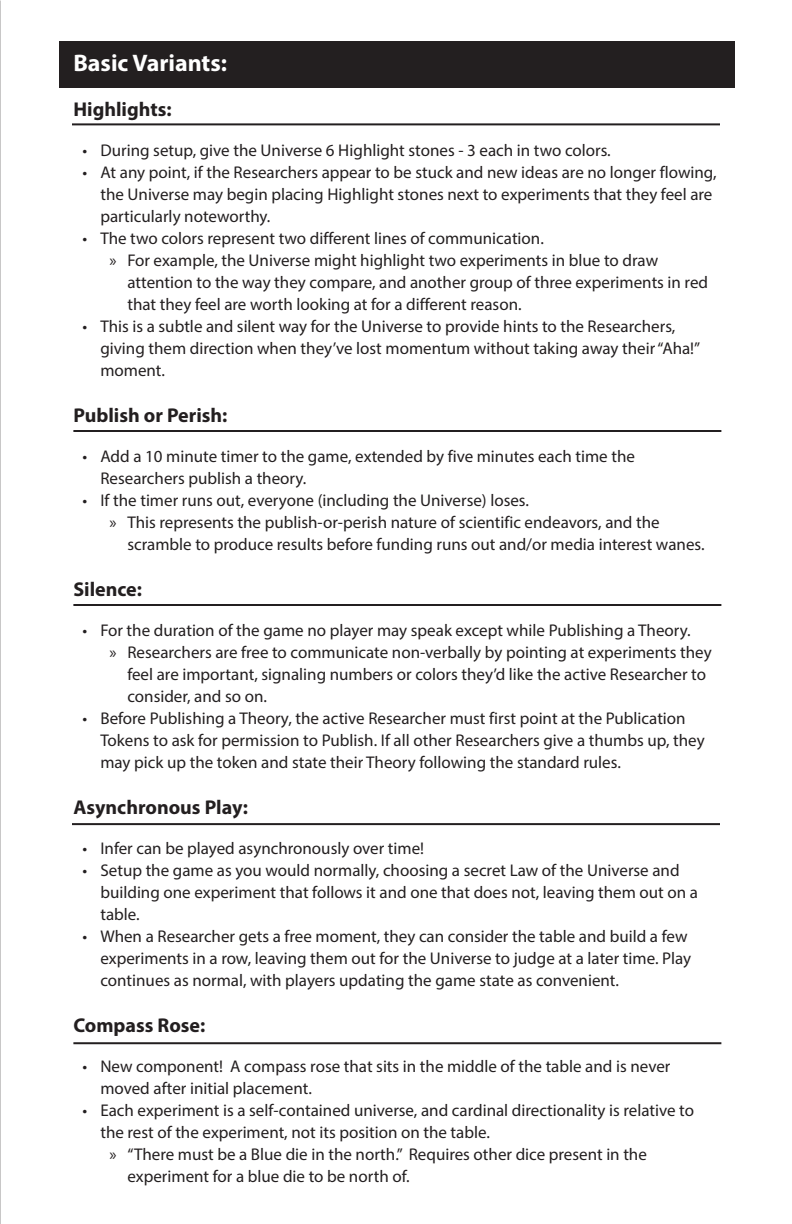
<style>
.page{position:relative;width:792px;height:1224px;background:#fff}
.page>*{position:absolute;margin:0;border:0;box-sizing:border-box;transform-origin:0 0}
.t1{font:700 24px "Myriad Pro";color:#fff}
.t2{font:700 20px "Myriad Pro";color:#231f20}
.t3{font:17px/22px "Myriad Pro";color:#231f20}
</style>
<div class="page">
<div style="left:59px;top:41px;width:675px;height:47px;background:#231f20"></div>
<hr style="left:72px;top:123px;width:648px;height:2px;background:#231f20">
<hr style="left:73px;top:430px;width:648px;height:2px;background:#231f20">
<hr style="left:73px;top:604px;width:648px;height:2px;background:#231f20">
<hr style="left:72px;top:823px;width:648px;height:2px;background:#231f20">
<hr style="left:73px;top:1042px;width:648px;height:2px;background:#231f20">
<p class="t1" style="left:73px;top:48px;width:155px">Basic Variants:</p>
<p class="t2" style="left:73px;top:96px;width:100px">Highlights:</p>
<p class="t3" style="left:82px;top:139px;width:530px">• During setup, give the Universe 6 Highlight stones - 3 each in two colors.</p>
<p class="t3" style="left:100px;top:161px;width:618px;text-indent:-18px">• At any point, if the Researchers appear to be stuck and new ideas are no longer flowing, the Universe may begin placing Highlight stones next to experiments that they feel are particularly noteworthy.</p>
<p class="t3" style="left:82px;top:227px;width:463px">• The two colors represent two different lines of communication.</p>
<p class="t3" style="left:127px;top:249px;width:582px;text-indent:-18px">» For example, the Universe might highlight two experiments in blue to draw attention to the way they compare, and another group of three experiments in red that they feel are worth looking at for a different reason.</p>
<p class="t3" style="left:100px;top:315px;width:601px;text-indent:-18px">• This is a subtle and silent way for the Universe to provide hints to the Researchers, giving them direction when they’ve lost momentum without taking away their “Aha!” moment.</p>
<p class="t2" style="left:73px;top:402px;width:156px">Publish or Perish:</p>
<p class="t3" style="left:100px;top:445px;width:536px;text-indent:-18px">• Add a 10 minute timer to the game, extended by five minutes each time the<br>Researchers publish a theory.</p>
<p class="t3" style="left:82px;top:489px;width:448px">• If the timer runs out, everyone (including the Universe) loses.</p>
<p class="t3" style="left:127px;top:511px;width:579px;text-indent:-18px">» This represents the publish-or-perish nature of scientific endeavors, and the scramble to produce results before funding runs out and/or media interest wanes.</p>
<p class="t2" style="left:73px;top:576px;width:70px">Silence:</p>
<p class="t3" style="left:82px;top:619px;width:610px">• For the duration of the game no player may speak except while Publishing a Theory.</p>
<p class="t3" style="left:127px;top:641px;width:586px;text-indent:-18px">» Researchers are free to communicate non-verbally by pointing at experiments they feel are important, signaling numbers or colors they’d like the active Researcher to consider, and so on.</p>
<p class="t3" style="left:100px;top:707px;width:606px;text-indent:-18px">• Before Publishing a Theory, the active Researcher must first point at the Publication<br>Tokens to ask for permission to Publish. If all other Researchers give a thumbs up, they may pick up the token and state their Theory following the standard rules.</p>
<p class="t2" style="left:73px;top:794px;width:176px">Asynchronous Play:</p>
<p class="t3" style="left:82px;top:837px;width:343px">• Infer can be played asynchronously over time!</p>
<p class="t3" style="left:100px;top:859px;width:599px;text-indent:-18px">• Setup the game as you would normally, choosing a secret Law of the Universe and building one experiment that follows it and one that does not, leaving them out on a table.</p>
<p class="t3" style="left:100px;top:925px;width:592px;text-indent:-18px">• When a Researcher gets a free moment, they can consider the table and build a few experiments in a row, leaving them out for the Universe to judge at a later time. Play continues as normal, with players updating the game state as convenient.</p>
<p class="t2" style="left:73px;top:1012px;width:134px">Compass Rose:</p>
<p class="t3" style="left:100px;top:1055px;width:572px;text-indent:-18px">• New component! A compass rose that sits in the middle of the table and is never moved after initial placement.</p>
<p class="t3" style="left:100px;top:1099px;width:595px;text-indent:-18px">• Each experiment is a self-contained universe, and cardinal directionality is relative to the rest of the experiment, not its position on the table.</p>
<p class="t3" style="left:127px;top:1143px;width:521px;text-indent:-18px">» “There must be a Blue die in the north.” Requires other dice present in the experiment for a blue die to be north of.</p>
</div>
